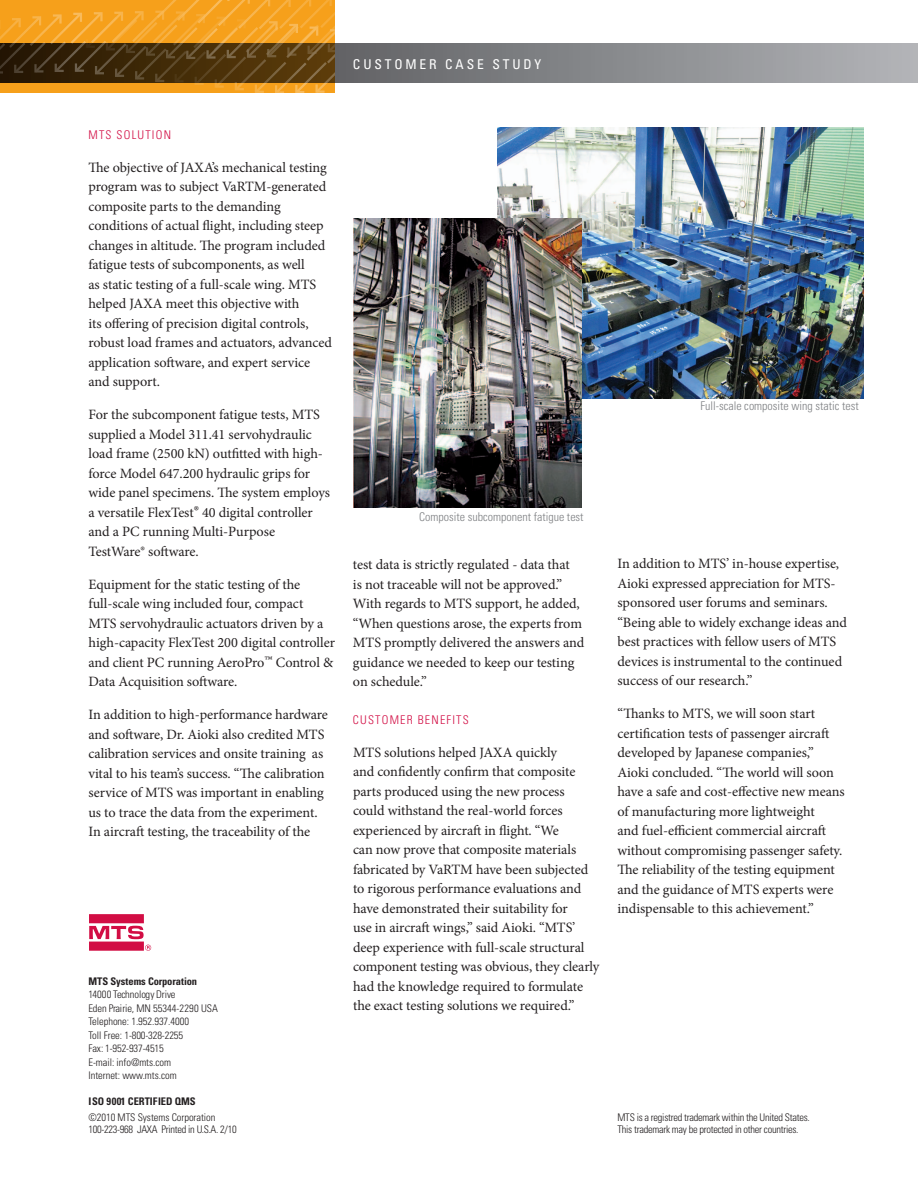
<style>
.page{position:relative;width:918px;height:1188px;background:#fff}
.page>*{position:absolute;margin:0;border:0;box-sizing:border-box;transform-origin:0 0}
.BODY_COPY2{font:14.25px/19.5px "Minion Pro";letter-spacing:-.005em;color:#231f20}
.SUBHEADS2{font:condensed 13.5px "Univers";letter-spacing:.21em;color:#fff}
.MTS_Callout_bullet_g{font:300 condensed 12px "Univers";color:#7e8083}
.SUBHEADS2-2{font:300 condensed 12px "Univers";letter-spacing:.1em;color:#d20d44}
.Text{font:300 condensed 10.5px/12px "Univers";letter-spacing:-.025em;color:#231f20}
.Text-2{font:300 condensed 10.5px/13.5px "Univers";letter-spacing:-.005em;color:#231f20}
.subheads{font:700 condensed 10.5px "Univers";letter-spacing:-.005em;color:#231f20}
.Corp_Office_Names{font:300 condensed 10.5px "Univers";letter-spacing:-.005em;color:#231f20}
.s1{font-size:16.5px}
.s2{font-size:18px}
</style>
<div class="page">
<svg style="left:335px;top:44px;width:583px;height:38px;background:#8a8b8e"></svg>
<svg style="left:0;top:0;width:335px;height:93px;background:#ab721b"></svg>
<svg style="left:89px;top:914px;width:62px;height:37px"></svg>
<img style="left:497px;top:127px;width:367px;height:272px">
<img style="left:353px;top:219px;width:228px;height:289px">
<p class="SUBHEADS2" style="left:353px;top:56px;width:190px">CUSTOMER CASE STUDY</p>
<p class="SUBHEADS2-2" style="left:88px;top:127px;width:84px">MTS SOLUTION</p>
<p class="BODY_COPY2" style="left:88px;top:157px;width:245px">The objective of JAXA’s mechanical testing program was to subject VaRTM-generated composite parts to the demanding conditions of actual flight, including steep changes in altitude. The program included fatigue tests of subcomponents, as well<br>as static testing of a full-scale wing. MTS helped JAXA meet this objective with<br>its offering of precision digital controls, robust load frames and actuators, advanced application software, and expert service and support.</p>
<p class="BODY_COPY2" style="left:88px;top:405px;width:243px">For the subcomponent fatigue tests, MTS supplied a Model 311.41 servohydraulic load frame (2500 kN) outfitted with high&shy;force Model 647.200 hydraulic grips for wide panel specimens. The system employs a versatile FlexTest<span class="s1">®</span> 40 digital controller and a PC running Multi-Purpose TestWare® software.</p>
<p class="BODY_COPY2" style="left:88px;top:574px;width:248px">Equipment for the static testing of the full-scale wing included four, compact MTS servohydraulic actuators driven by a high-capacity FlexTest 200 digital controller and client PC running AeroPro<span class="s2">™</span> Control &amp; Data Acquisition software.</p>
<p class="BODY_COPY2" style="left:88px;top:705px;width:241px">In addition to high-performance hardware and software, Dr. Aioki also credited MTS calibration services and onsite training as vital to his team’s success. “The calibration service of MTS was important in enabling us to trace the data from the experiment.<br>In aircraft testing, the traceability of the</p>
<p class="subheads" style="left:88px;top:975px;width:110px">MTS Systems Corporation</p>
<p class="Text-2" style="left:88px;top:988px;width:89px">14000 Technology Drive</p>
<p class="Text-2" style="left:88px;top:1001px;width:131px">Eden Prairie, MN 55344-2290 USA<br>Telephone: 1.952.937.4000</p>
<p class="Text" style="left:88px;top:1029px;width:96px">Toll Free: 1-800-328-2255</p>
<p class="Text" style="left:88px;top:1043px;width:77px">Fax: 1-952-937-4515</p>
<p class="Corp_Office_Names" style="left:88px;top:1056px;width:84px">E-mail: info@mts.com</p>
<p class="Corp_Office_Names" style="left:88px;top:1069px;width:90px">Internet: www.mts.com</p>
<p class="subheads" style="left:88px;top:1095px;width:109px">ISO 9001 CERTIFIED QMS</p>
<p class="Text-2" style="left:88px;top:1110px;width:129px">©2010 MTS Systems Corporation</p>
<p class="Text" style="left:88px;top:1123px;width:150px">100-223-968 JAXA Printed in U.S.A. 2/10</p>
<p class="MTS_Callout_bullet_g" style="left:700px;top:399px;width:160px">Full-scale composite wing static test</p>
<p class="MTS_Callout_bullet_g" style="left:419px;top:510px;width:166px">Composite subcomponent fatigue test</p>
<p class="BODY_COPY2" style="left:353px;top:555px;width:233px">test data is strictly regulated - data that<br>is not traceable will not be approved.” With regards to MTS support, he added, “When questions arose, the experts from MTS promptly delivered the answers and guidance we needed to keep our testing on schedule.”</p>
<p class="SUBHEADS2-2" style="left:353px;top:712px;width:117px">CUSTOMER BENEFITS</p>
<p class="BODY_COPY2" style="left:353px;top:743px;width:248px">MTS solutions helped JAXA quickly<br>and confidently confirm that composite parts produced using the new process could withstand the real-world forces experienced by aircraft in flight. “We<br>can now prove that composite materials fabricated by VaRTM have been subjected to rigorous performance evaluations and have demonstrated their suitability for<br>use in aircraft wings,” said Aioki. “MTS’ deep experience with full-scale structural component testing was obvious, they clearly had the knowledge required to formulate the exact testing solutions we required.”</p>
<p class="BODY_COPY2" style="left:618px;top:554px;width:231px">In addition to MTS’ in-house expertise, Aioki expressed appreciation for MTS&shy;sponsored user forums and seminars. “Being able to widely exchange ideas and best practices with fellow users of MTS devices is instrumental to the continued success of our research.”</p>
<p class="BODY_COPY2" style="left:618px;top:704px;width:229px">“Thanks to MTS, we will soon start certification tests of passenger aircraft developed by Japanese companies,” Aioki concluded. “The world will soon have a safe and cost-effective new means of manufacturing more lightweight<br>and fuel-efficient commercial aircraft without compromising passenger safety.<br>The reliability of the testing equipment and the guidance of MTS experts were indispensable to this achievement.”</p>
<p class="Text" style="left:618px;top:1112px;width:194px">MTS is a registred trademark within the United States.<br>This trademark may be protected in other countries.</p>
</div>
